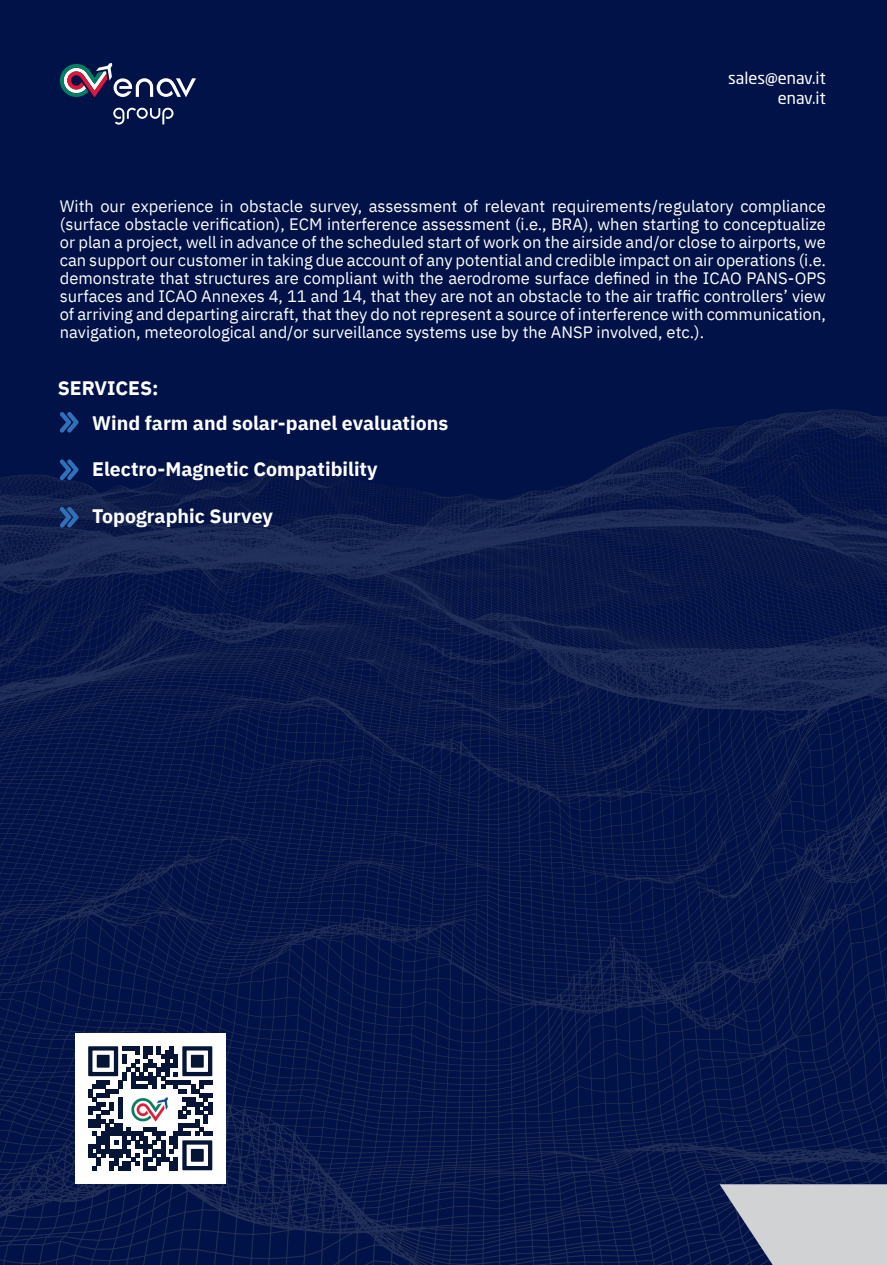
<style>
.page{position:relative;width:887px;height:1265px;background:#fff}
.page>*{position:absolute;margin:0;border:0;box-sizing:border-box;transform-origin:0 0}
.t1{font:700 19.5px "IBM Plex Sans";color:#fff}
.t2{font:16.5px/18px "IBM Plex Sans";color:#fff;text-align:justify}
.t3{font:16.5px/19.8px "Neo Sans Std";color:#fff;text-align:right}
</style>
<div class="page">
<img style="left:0;top:0;width:886px;height:1264px">
<svg style="left:60px;top:63px;width:136px;height:34px"></svg>
<svg style="left:113px;top:108px;width:60px;height:17px"></svg>
<div style="left:75px;top:1033px;width:150px;height:150px;background:#fff"></div>
<svg style="left:88px;top:1046px;width:124px;height:124px"></svg>
<img style="left:124px;top:1091px;width:52px;height:34px">
<svg style="left:60px;top:412px;width:19px;height:20px"></svg>
<svg style="left:60px;top:459px;width:19px;height:21px"></svg>
<svg style="left:60px;top:506px;width:19px;height:21px"></svg>
<svg style="left:719px;top:1184px;width:168px;height:81px"></svg>
<p class="t3" style="left:727px;top:68px;width:99px">sales@enav.it enav.it</p>
<p class="t2" style="left:60px;top:196px;width:767px">With our experience in obstacle survey, assessment of relevant requirements/regulatory compliance (surface obstacle verification), ECM interference assessment (i.e., BRA), when starting to conceptualize or plan a project, well in advance of the scheduled start of work on the airside and/or close to airports, we can support our customer in taking due account of any potential and credible impact on air operations (i.e. demonstrate that structures are compliant with the aerodrome surface defined in the ICAO PANS-OPS surfaces and ICAO Annexes 4, 11 and 14, that they are not an obstacle to the air traffic controllers’ view of arriving and departing aircraft, that they do not represent a source of interference with communication, navigation, meteorological and/or surveillance systems use by the ANSP involved, etc.).</p>
<p class="t1" style="left:58px;top:373px;width:102px">SERVICES:</p>
<p class="t1" style="left:92px;top:407px;width:357px">Wind farm and solar-panel evaluations</p>
<p class="t1" style="left:92px;top:454px;width:287px">Electro-Magnetic Compatibility</p>
<p class="t1" style="left:92px;top:501px;width:182px">Topographic Survey</p>
</div>
